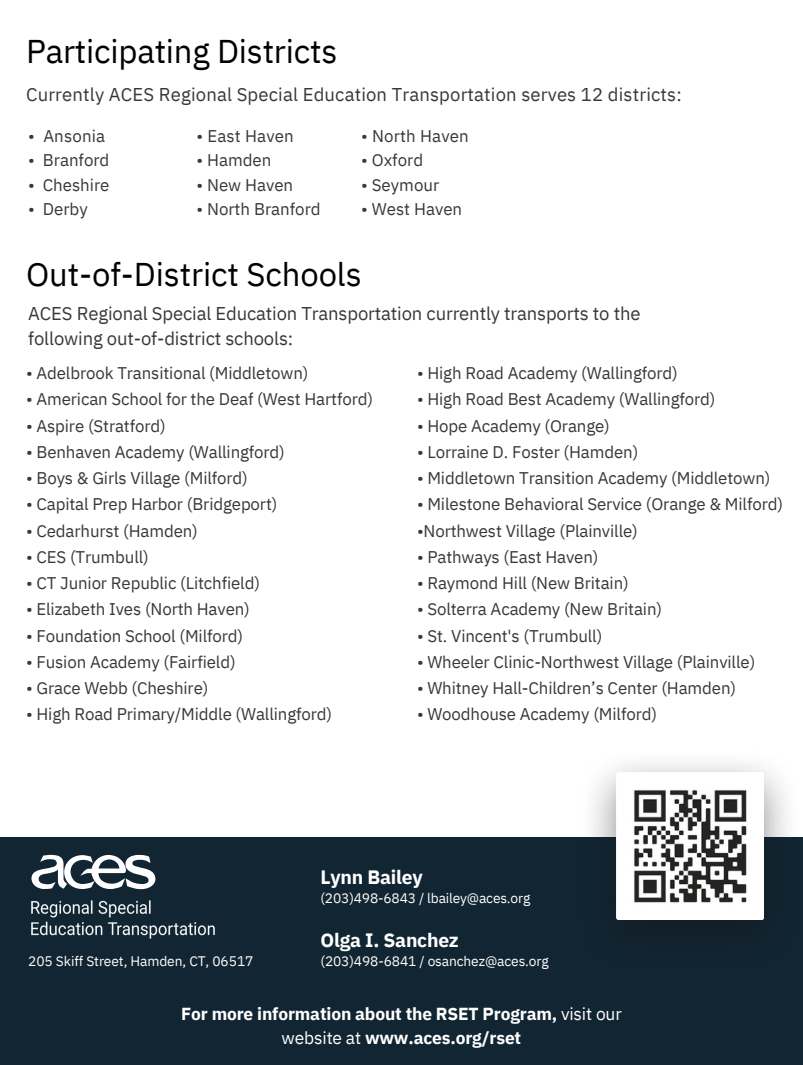
<style>
.page{position:relative;width:803px;height:1065px;background:#fff}
.page>*{position:absolute;margin:0;border:0;box-sizing:border-box;transform-origin:0 0}
.t1{font:32.88px "IBM Plex Sans";letter-spacing:-.005em;color:#000}
.t2{font:700 19.38px "IBM Plex Sans";letter-spacing:-.01em;color:#fff}
.t3{font:18.5px/24.6px "IBM Plex Sans";letter-spacing:-.01em;color:#383837}
.t4{font:18.5px "IBM Plex Sans";letter-spacing:.01em;color:#383837}
.t5{font:700 17.38px/23.5px "IBM Plex Sans";letter-spacing:-.01em;color:#fff;text-align:center}
.t6{font:16.88px "IBM Plex Sans";letter-spacing:-.01em;color:#383837}
.t7{font:16.88px "IBM Plex Sans";letter-spacing:.01em;color:#383837}
.t8{font:13.75px "IBM Plex Sans";letter-spacing:-.01em;color:#fff}
.s1{font-weight:400}
</style>
<div class="page">
<div style="left:0;top:837px;width:802px;height:228px;background:#112532"></div>
<img style="left:593px;top:763px;width:194px;height:163px">
<img style="left:616px;top:772px;width:148px;height:148px;border-radius:3px">
<svg style="left:31px;top:855px;width:124px;height:34px"></svg>
<img style="left:31px;top:900px;width:184px;height:39px">
<h1 class="t1" style="left:26px;top:29px;width:313px">Participating Districts</h1>
<h4 class="t4" style="left:26px;top:82px;width:657px">Currently ACES Regional Special Education Transportation serves 12 districts:</h4>
<h4 class="t7" style="left:28px;top:125px;width:78px">• Ansonia</h4>
<h4 class="t6" style="left:28px;top:149px;width:83px">• Branford</h4>
<h4 class="t6" style="left:28px;top:174px;width:83px">• Cheshire</h4>
<h4 class="t6" style="left:28px;top:198px;width:61px">• Derby</h4>
<h4 class="t7" style="left:361px;top:125px;width:109px">• North Haven</h4>
<h4 class="t6" style="left:361px;top:149px;width:63px">• Oxford</h4>
<h4 class="t6" style="left:361px;top:174px;width:79px">• Seymour</h4>
<h4 class="t6" style="left:361px;top:198px;width:102px">• West Haven</h4>
<h1 class="t7" style="left:196px;top:125px;width:99px">• East Haven</h1>
<h1 class="t6" style="left:196px;top:149px;width:76px">• Hamden</h1>
<h1 class="t6" style="left:196px;top:174px;width:98px">• New Haven</h1>
<h1 class="t6" style="left:196px;top:198px;width:126px">• North Branford</h1>
<h3 class="t1" style="left:26px;top:252px;width:337px">Out-of-District Schools</h3>
<h3 class="t3" style="left:28px;top:301px;width:613px">ACES Regional Special Education Transportation currently transports to the following out-of-district schools:</h3>
<h4 class="t6" style="left:26px;top:362px;width:284px">• Adelbrook Transitional (Middletown)</h4>
<h4 class="t6" style="left:26px;top:388px;width:348px">• American School for the Deaf (West Hartford)</h4>
<h4 class="t6" style="left:26px;top:414px;width:141px">• Aspire (Stratford)</h4>
<h4 class="t6" style="left:26px;top:441px;width:260px">• Benhaven Academy (Wallingford)</h4>
<h4 class="t6" style="left:26px;top:467px;width:223px">• Boys &amp; Girls Village (Milford)</h4>
<h4 class="t6" style="left:26px;top:493px;width:253px">• Capital Prep Harbor (Bridgeport)</h4>
<h4 class="t6" style="left:26px;top:519px;width:173px">• Cedarhurst (Hamden)</h4>
<h4 class="t6" style="left:26px;top:546px;width:124px">• CES (Trumbull)</h4>
<h4 class="t6" style="left:26px;top:572px;width:235px">• CT Junior Republic (Litchfield)</h4>
<h4 class="t6" style="left:26px;top:598px;width:225px">• Elizabeth Ives (North Haven)</h4>
<h4 class="t6" style="left:26px;top:624px;width:218px">• Foundation School (Milford)</h4>
<h4 class="t6" style="left:26px;top:651px;width:211px">• Fusion Academy (Fairfield)</h4>
<h4 class="t6" style="left:26px;top:677px;width:184px">• Grace Webb (Cheshire)</h4>
<h4 class="t6" style="left:26px;top:703px;width:307px">• High Road Primary/Middle (Wallingford)</h4>
<h4 class="t6" style="left:417px;top:362px;width:262px">• High Road Academy (Wallingford)</h4>
<h4 class="t6" style="left:417px;top:388px;width:300px">• High Road Best Academy (Wallingford)</h4>
<h4 class="t6" style="left:417px;top:414px;width:194px">• Hope Academy (Orange)</h4>
<h4 class="t6" style="left:417px;top:441px;width:223px">• Lorraine D. Foster (Hamden)</h4>
<h4 class="t6" style="left:417px;top:467px;width:355px">• Middletown Transition Academy (Middletown)</h4>
<h4 class="t6" style="left:417px;top:493px;width:367px">• Milestone Behavioral Service (Orange &amp; Milford)</h4>
<h4 class="t6" style="left:417px;top:519px;width:222px">•Northwest Village (Plainville)</h4>
<h4 class="t6" style="left:417px;top:546px;width:183px">• Pathways (East Haven)</h4>
<h4 class="t6" style="left:417px;top:572px;width:213px">• Raymond Hill (New Britain)</h4>
<h4 class="t6" style="left:417px;top:598px;width:247px">• Solterra Academy (New Britain)</h4>
<h4 class="t6" style="left:417px;top:624px;width:187px">• St. Vincent's (Trumbull)</h4>
<h4 class="t6" style="left:417px;top:651px;width:340px">• Wheeler Clinic-Northwest Village (Plainville)</h4>
<h4 class="t6" style="left:417px;top:677px;width:320px">• Whitney Hall-Children’s Center (Hamden)</h4>
<h4 class="t6" style="left:417px;top:703px;width:241px">• Woodhouse Academy (Milford)</h4>
<p class="t2" style="left:320px;top:864px;width:104px">Lynn Bailey</p>
<p class="t8" style="left:320px;top:889px;width:211px">(203)498-6843 / lbailey@aces.org</p>
<p class="t8" style="left:28px;top:952px;width:227px">205 Skiff Street, Hamden, CT, 06517</p>
<p class="t2" style="left:320px;top:927px;width:140px">Olga I. Sanchez</p>
<h2 class="t8" style="left:320px;top:952px;width:230px">(203)498-6841 / osanchez@aces.org</h2>
<h2 class="t5" style="left:181px;top:1002px;width:442px">For more information about the RSET Program, <span class="s1">visit our website at</span> www.aces.org/rset</h2>
</div>
